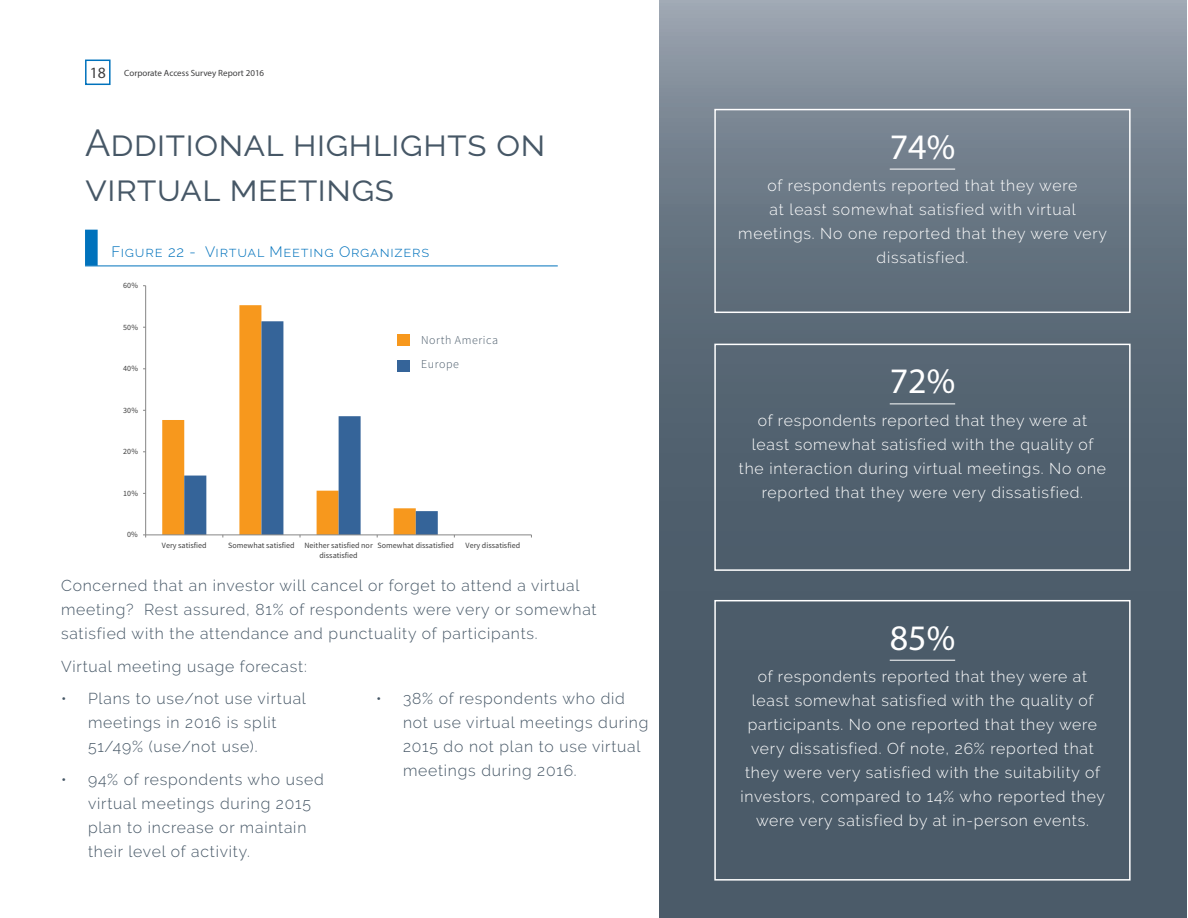
<style>
.page{position:relative;width:1188px;height:918px;background:#fff}
.page>*{position:absolute;margin:0;border:0;box-sizing:border-box;transform-origin:0 0}
.t1{font:37.5px/45px "Raleway";color:#465766}
.t2{font:36px "Myriad Pro";color:#fff}
.t3{font:300 15.75px/24px "Raleway";letter-spacing:.05em;color:#fff;text-align:center}
.t4{font:300 15.75px/24px "Raleway";letter-spacing:.05em;color:#465766}
.t5{font:300 15px "Raleway";letter-spacing:.05em;color:#0072bc}
.t6{font:300 12px/24.8px "Source Sans Pro";letter-spacing:.05em;color:#465766}
.t7{font:9px "Myriad Pro";color:#3e3e3f}
.t8{font:8.1px/10.2px "Source Sans Pro";color:#3f3f3f}
.s1{font-size:15.75px}
</style>
<div class="page">
<div style="left:85px;top:60px;width:26px;height:25px;border:2px solid #0072bc"></div>
<svg style="left:659px;top:0;width:527px;height:918px;background:#5c6b78"></svg>
<hr style="left:890px;top:169px;width:65px;height:1px;background:#fff">
<div style="left:714px;top:109px;width:417px;height:204px;border:2px solid #fff"></div>
<hr style="left:890px;top:404px;width:65px;height:1px;background:#fff">
<div style="left:714px;top:344px;width:417px;height:227px;border:2px solid #fff"></div>
<hr style="left:890px;top:660px;width:65px;height:1px;background:#fff">
<div style="left:714px;top:600px;width:417px;height:281px;border:2px solid #fff"></div>
<svg style="left:162px;top:305px;width:100px;height:230px"></svg>
<svg style="left:184px;top:321px;width:254px;height:214px"></svg>
<hr style="left:145px;top:286px;width:1px;height:249px;background:#868686">
<hr style="left:146px;top:535px;width:385px;height:1px;background:#868686">
<div style="left:85px;top:230px;width:13px;height:36px;background:#0072bc;border:2px solid #0072bc"></div>
<hr style="left:85px;top:266px;width:473px;height:1px;background:#0072bc">
<div style="left:398px;top:335px;width:12px;height:11px;background:#f7981d"></div>
<div style="left:398px;top:361px;width:12px;height:11px;background:#356499"></div>
<p class="t7" style="left:90px;top:68px;width:176px"><span class="s1">18</span> Corporate Access Survey Report 2016</p>
<h1 class="t1" style="left:85px;top:121px;width:462px">Additional highlights on virtual meetings</h1>
<p class="t5" style="left:112px;top:243px;width:319px">Figure 22 - Virtual Meeting Organizers</p>
<p class="t8" style="left:123px;top:280px;width:16px">60%</p>
<p class="t8" style="left:123px;top:322px;width:16px">50%</p>
<p class="t8" style="left:123px;top:363px;width:16px">40%</p>
<p class="t8" style="left:123px;top:405px;width:16px">30%</p>
<p class="t8" style="left:123px;top:447px;width:16px">20%</p>
<p class="t8" style="left:123px;top:488px;width:16px">10%</p>
<p class="t8" style="left:127px;top:530px;width:12px">0%</p>
<p class="t6" style="left:421px;top:327px;width:79px">North America<br>Europe</p>
<p class="t8" style="left:162px;top:540px;width:46px">Very satisfied</p>
<p class="t8" style="left:319px;top:540px;width:55px;text-indent:-91px">Somewhat satisfied Neither satisfied nor dissatisfied</p>
<p class="t8" style="left:378px;top:540px;width:78px">Somewhat dissatisfied</p>
<p class="t8" style="left:466px;top:540px;width:56px">Very dissatisfied</p>
<p class="t4" style="left:61px;top:574px;width:537px">Concerned that an investor will cancel or forget to attend a virtual meeting? Rest assured, 81% of respondents were very or somewhat satisfied with the attendance and punctuality of participants.</p>
<p class="t4" style="left:61px;top:654px;width:247px">Virtual meeting usage forecast:</p>
<p class="t4" style="left:88px;top:687px;width:219px;text-indent:-27px">• Plans to use/not use virtual meetings in 2016 is split<br>51/49% (use/not use).</p>
<p class="t4" style="left:88px;top:767px;width:237px;text-indent:-27px">• 94% of respondents who used virtual meetings during 2015 plan to increase or maintain their level of activity.</p>
<p class="t4" style="left:403px;top:687px;width:247px;text-indent:-27px">• 38% of respondents who did not use virtual meetings during<br>2015 do not plan to use virtual meetings during 2016.</p>
<h2 class="t2" style="left:890px;top:124px;width:67px">74%</h2>
<p class="t3" style="left:738px;top:173px;width:370px">of respondents reported that they were<br>at least somewhat satisfied with virtual meetings. No one reported that they were very dissatisfied.</p>
<h2 class="t2" style="left:890px;top:359px;width:67px">72%</h2>
<p class="t3" style="left:739px;top:408px;width:369px">of respondents reported that they were at least somewhat satisfied with the quality of the interaction during virtual meetings. No one reported that they were very dissatisfied.</p>
<h2 class="t2" style="left:890px;top:615px;width:67px">85%</h2>
<p class="t3" style="left:740px;top:665px;width:366px">of respondents reported that they were at least somewhat satisfied with the quality of participants. No one reported that they were very dissatisfied. Of note, 26% reported that they were very satisfied with the suitability of investors, compared to 14% who reported they were very satisfied by at in-person events.</p>
</div>
